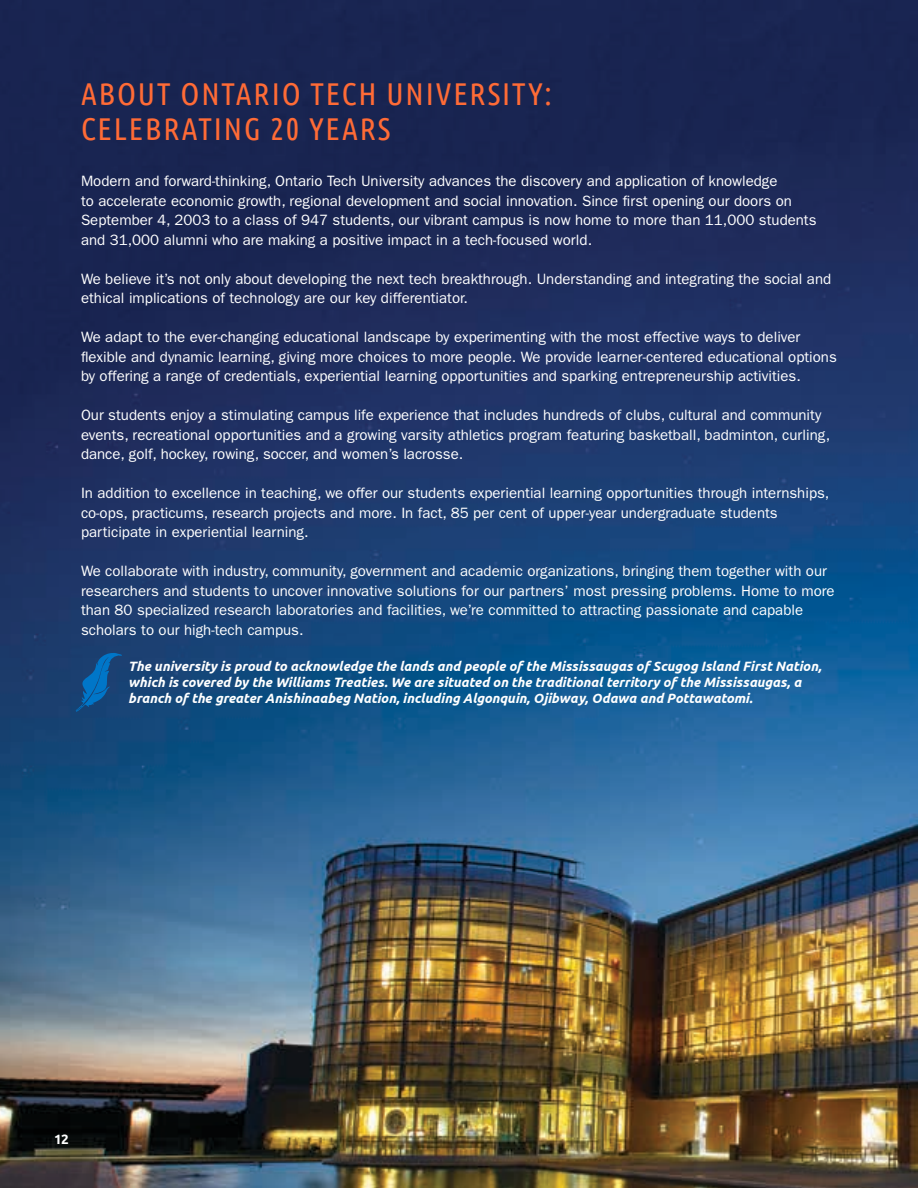
<style>
.page{position:relative;width:918px;height:1188px;background:#fff}
.page>*{position:absolute;margin:0;border:0;box-sizing:border-box;transform-origin:0 0}
.t1{font:31.5px/34.5px "Ubuntu Condensed";letter-spacing:.06em;color:#ff6b36}
.t2{font:15px/19.5px "ITC Franklin Gothic Std";color:#fff}
.t3{font:italic 700 13.5px/16.2px "Ubuntu";color:#fff}
.t4{font:700 13.5px "Ubuntu";color:#fff}
</style>
<div class="page">
<img style="left:0;top:0;width:918px;height:1188px">
<svg style="left:76px;top:653px;width:46px;height:59px;background:#11518d"></svg>
<h1 class="t1" style="left:81px;top:76px;width:472px">ABOUT ONTARIO TECH UNIVERSITY:<br>CELEBRATING 20 YEARS</h1>
<p class="t2" style="left:81px;top:172px;width:737px">Modern and forward-thinking, Ontario Tech University advances the discovery and application of knowledge<br>to accelerate economic growth, regional development and social innovation. Since first opening our doors on September 4, 2003 to a class of 947 students, our vibrant campus is now home to more than 11,000 students and 31,000 alumni who are making a positive impact in a tech-focused world.</p>
<p class="t2" style="left:81px;top:269px;width:752px">We believe it’s not only about developing the next tech breakthrough. Understanding and integrating the social and ethical implications of technology are our key differentiator.</p>
<p class="t2" style="left:81px;top:328px;width:757px">We adapt to the ever-changing educational landscape by experimenting with the most effective ways to deliver flexible and dynamic learning, giving more choices to more people. We provide learner-centered educational options by offering a range of credentials, experiential learning opportunities and sparking entrepreneurship activities.</p>
<p class="t2" style="left:81px;top:406px;width:751px">Our students enjoy a stimulating campus life experience that includes hundreds of clubs, cultural and community events, recreational opportunities and a growing varsity athletics program featuring basketball, badminton, curling, dance, golf, hockey, rowing, soccer, and women’s lacrosse.</p>
<p class="t2" style="left:81px;top:484px;width:750px">In addition to excellence in teaching, we offer our students experiential learning opportunities through internships, co-ops, practicums, research projects and more. In fact, 85 per cent of upper-year undergraduate students participate in experiential learning.</p>
<p class="t2" style="left:81px;top:562px;width:755px">We collaborate with industry, community, government and academic organizations, bringing them together with our researchers and students to uncover innovative solutions for our partners’ most pressing problems. Home to more than 80 specialized research laboratories and facilities, we’re committed to attracting passionate and capable scholars to our high-tech campus.</p>
<p class="t3" style="left:128px;top:658px;width:695px">The university is proud to acknowledge the lands and people of the Mississaugas of Scugog Island First Nation, which is covered by the Williams Treaties. We are situated on the traditional territory of the Mississaugas, a branch of the greater Anishinaabeg Nation, including Algonquin, Ojibway, Odawa and Pottawatomi.</p>
<p class="t4" style="left:54px;top:1131px;width:16px">12</p>
</div>
